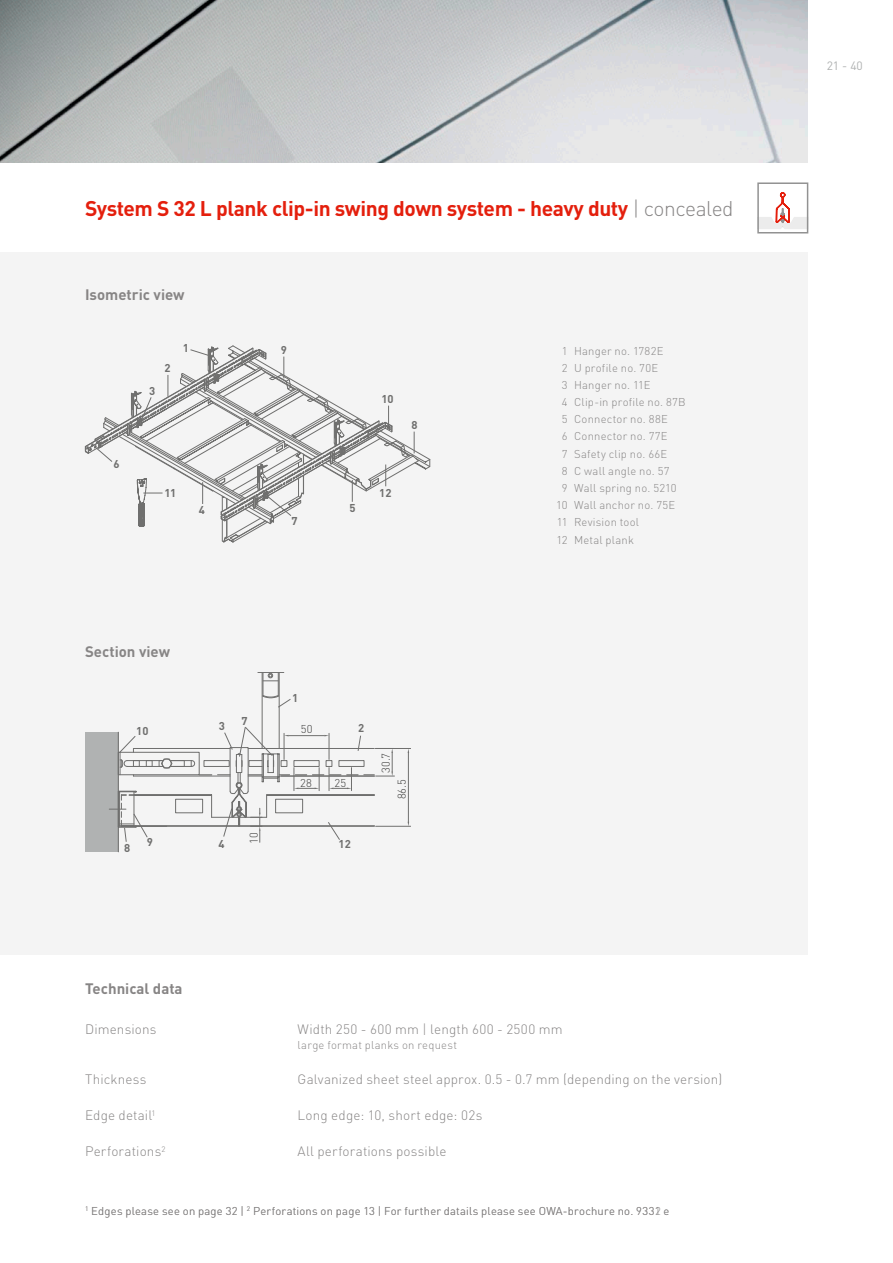
<style>
.page{position:relative;width:893px;height:1263px;background:#fff}
.page>*{position:absolute;margin:0;border:0;box-sizing:border-box;transform-origin:0 0}
.t1{font:700 21px "DIN Pro";letter-spacing:-.02em;color:#e41f0d}
.t2{font:700 15px "DIN Pro";color:#878585}
.t3{font:300 13.5px "DIN Pro";letter-spacing:.01em;color:#878585}
.t4{font:12px "DIN Pro";color:#b0b2b2}
.t5{font:300 11.25px "DIN Pro";letter-spacing:.02em;color:#878585}
.t6{font:700 11.25px "DIN Pro";color:#6f6f6e}
.t7{font:300 11.25px "DIN Pro";color:#3b3b3a}
.s1{font-weight:300;color:#878585}
</style>
<div class="page">
<div style="left:0;top:252px;width:808px;height:702px;background:#f4f4f4"></div>
<img style="left:0;top:0;width:808px;height:162px">
<svg style="left:757px;top:182px;width:51px;height:51px"></svg>
<div style="left:85px;top:732px;width:34px;height:119px;background:#b0b2b2"></div>
<hr style="left:118px;top:732px;width:1px;height:120px;background:#6f6f6e">
<hr style="left:376px;top:826px;width:35px;height:1px;background:#6f6f6e">
<hr style="left:375px;top:748px;width:36px;height:1px;background:#6f6f6e">
<hr style="left:408px;top:753px;width:1px;height:69px;background:#6f6f6e">
<hr style="left:262px;top:672px;width:1px;height:76px;background:#6f6f6e">
<hr style="left:279px;top:672px;width:1px;height:76px;background:#6f6f6e">
<svg style="left:258px;top:672px;width:33px;height:36px"></svg>
<svg style="left:109px;top:726px;width:285px;height:116px"></svg>
<div style="left:275px;top:799px;width:28px;height:14px;border:1px solid #6f6f6e"></div>
<div style="left:175px;top:799px;width:28px;height:14px;border:1px solid #6f6f6e"></div>
<svg style="left:85px;top:345px;width:345px;height:198px"></svg>
<h1 class="t1" style="left:85px;top:192px;width:650px">System S 32 L plank clip-in swing down system - heavy duty <span class="s1">| concealed</span></h1>
<h2 class="t2" style="left:85px;top:282px;width:101px">Isometric view</h2>
<p class="t6" style="left:149px;top:382px;width:8px">3</p>
<p class="t6" style="left:165px;top:360px;width:8px">2</p>
<p class="t6" style="left:183px;top:339px;width:8px">1</p>
<p class="t6" style="left:114px;top:455px;width:8px">6</p>
<p class="t6" style="left:164px;top:484px;width:13px">11</p>
<p class="t6" style="left:199px;top:501px;width:8px">4</p>
<p class="t6" style="left:281px;top:341px;width:8px">9</p>
<p class="t6" style="left:292px;top:512px;width:8px">7</p>
<p class="t6" style="left:349px;top:499px;width:8px">5</p>
<p class="t6" style="left:382px;top:390px;width:13px">10</p>
<p class="t6" style="left:412px;top:416px;width:8px">8</p>
<p class="t6" style="left:379px;top:484px;width:14px">12</p>
<h2 class="t2" style="left:85px;top:639px;width:87px">Section view</h2>
<p class="t6" style="left:292px;top:689px;width:8px">1</p>
<p class="t6" style="left:136px;top:722px;width:14px">10</p>
<p class="t6" style="left:242px;top:712px;width:8px">7</p>
<p class="t6" style="left:219px;top:717px;width:8px">3</p>
<p class="t6" style="left:358px;top:719px;width:8px">2</p>
<p class="t7" style="left:301px;top:721px;width:13px">50</p>
<p class="t7" style="left:377px;top:773px;width:22px;rotate:-90deg">30.7</p>
<p class="t7" style="left:300px;top:774px;width:13px">28</p>
<p class="t7" style="left:335px;top:774px;width:13px">25</p>
<p class="t7" style="left:393px;top:799px;width:22px;rotate:-90deg">86.5</p>
<p class="t6" style="left:124px;top:839px;width:8px">8</p>
<p class="t6" style="left:147px;top:833px;width:8px">9</p>
<p class="t7" style="left:245px;top:844px;width:13px;rotate:-90deg">10</p>
<p class="t6" style="left:218px;top:835px;width:8px">4</p>
<p class="t6" style="left:339px;top:835px;width:14px">12</p>
<h2 class="t2" style="left:85px;top:977px;width:99px">Technical data</h2>
<p class="t5" style="left:562px;top:342px;width:103px">1 Hanger no. 1782E</p>
<p class="t5" style="left:562px;top:359px;width:98px">2 U profile no. 70E</p>
<p class="t5" style="left:562px;top:376px;width:90px">3 Hanger no. 11E</p>
<p class="t5" style="left:562px;top:394px;width:125px">4 Clip-in profile no. 87B</p>
<p class="t5" style="left:562px;top:411px;width:107px">5 Connector no. 88E</p>
<p class="t5" style="left:562px;top:428px;width:107px">6 Connector no. 77E</p>
<p class="t5" style="left:562px;top:445px;width:107px">7 Safety clip no. 66E</p>
<p class="t5" style="left:562px;top:462px;width:109px">8 C wall angle no. 57</p>
<p class="t5" style="left:562px;top:479px;width:116px">9 Wall spring no. 5210</p>
<p class="t5" style="left:556px;top:496px;width:120px">10 Wall anchor no. 75E</p>
<p class="t5" style="left:557px;top:514px;width:84px">11 Revision tool</p>
<p class="t5" style="left:556px;top:531px;width:79px">12 Metal plank</p>
<p class="t3" style="left:85px;top:1018px;width:73px">Dimensions</p>
<p class="t3" style="left:298px;top:1018px;width:266px">Width 250 - 600 mm | length 600 - 2500 mm</p>
<p class="t5" style="left:298px;top:1036px;width:161px">large format planks on request</p>
<p class="t3" style="left:85px;top:1069px;width:63px">Thickness</p>
<p class="t3" style="left:298px;top:1069px;width:426px">Galvanized sheet steel approx. 0.5 - 0.7 mm (depending on the version)</p>
<p class="t3" style="left:85px;top:1105px;width:72px">Edge detail<sup>1</sup></p>
<p class="t3" style="left:298px;top:1105px;width:186px">Long edge: 10, short edge: 02s</p>
<p class="t3" style="left:85px;top:1141px;width:82px">Perforations<sup>2</sup></p>
<p class="t3" style="left:298px;top:1141px;width:150px">All perforations possible</p>
<p class="t5" style="left:85px;top:1202px;width:586px"><sup>1</sup> Edges please see on page 32 | <sup>2</sup> Perforations on page 13 | For further datails please see OWA-brochure no. 9331 e</p>
<p class="t5" style="left:655px;top:1202px;width:7px">2</p>
<p class="t4" style="left:827px;top:57px;width:38px">21 - 40</p>
</div>
